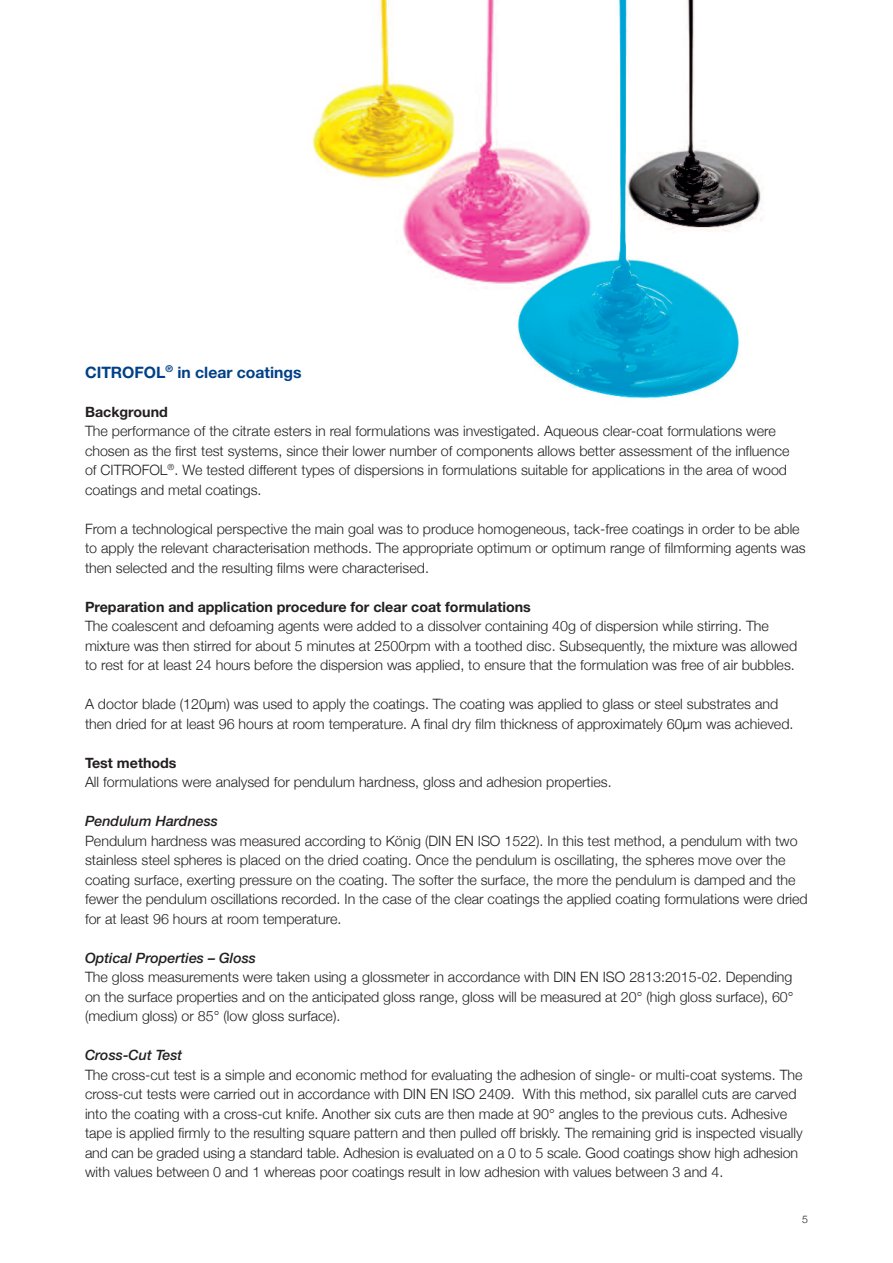
<style>
.page{position:relative;width:893px;height:1263px;background:#fff}
.page>*{position:absolute;margin:0;border:0;box-sizing:border-box;transform-origin:0 0}
.t1{font:700 15.75px "Helvetica Neue";color:#014086}
.t2{font:300 14.25px/19.5px "Helvetica Neue";color:#231f20}
.t3{font:700 14.25px "Helvetica Neue";color:#231f20}
.t4{font:italic 500 14.25px "Helvetica Neue";color:#231f20}
.t5{font:300 10.5px "Helvetica Neue";color:#231f20}
</style>
<div class="page">
<img style="left:311px;top:0;width:452px;height:398px">
<p class="t1" style="left:85px;top:366px;width:218px">CITROFOL<sup>®</sup> in clear coatings</p>
<p class="t3" style="left:85px;top:406px;width:84px">Background</p>
<p class="t2" style="left:85px;top:421px;width:706px">The performance of the citrate esters in real formulations was investigated. Aqueous clear-coat formulations were chosen as the first test systems, since their lower number of components allows better assessment of the influence of CITROFOL<sup>®</sup>. We tested different types of dispersions in formulations suitable for applications in the area of wood coatings and metal coatings.</p>
<p class="t2" style="left:85px;top:518px;width:722px">From a technological perspective the main goal was to produce homogeneous, tack-free coatings in order to be able to apply the relevant characterisation methods. The appropriate optimum or optimum range of filmforming agents was then selected and the resulting films were characterised.</p>
<p class="t3" style="left:85px;top:601px;width:447px">Preparation and application procedure for clear coat formulations</p>
<p class="t2" style="left:85px;top:616px;width:714px">The coalescent and defoaming agents were added to a dissolver containing 40g of dispersion while stirring. The mixture was then stirred for about 5 minutes at 2500rpm with a toothed disc. Subsequently, the mixture was allowed to rest for at least 24 hours before the dispersion was applied, to ensure that the formulation was free of air bubbles.</p>
<p class="t2" style="left:85px;top:694px;width:710px">A doctor blade (120μm) was used to apply the coatings. The coating was applied to glass or steel substrates and then dried for at least 96 hours at room temperature. A final dry film thickness of approximately 60μm was achieved.</p>
<p class="t3" style="left:85px;top:757px;width:93px">Test methods</p>
<p class="t2" style="left:85px;top:772px;width:528px">All formulations were analysed for pendulum hardness, gloss and adhesion properties.</p>
<p class="t4" style="left:85px;top:816px;width:135px">Pendulum Hardness</p>
<p class="t2" style="left:85px;top:830px;width:724px">Pendulum hardness was measured according to König (DIN EN ISO 1522). In this test method, a pendulum with two stainless steel spheres is placed on the dried coating. Once the pendulum is oscillating, the spheres move over the coating surface, exerting pressure on the coating. The softer the surface, the more the pendulum is damped and the fewer the pendulum oscillations recorded. In the case of the clear coatings the applied coating formulations were dried for at least 96 hours at room temperature.</p>
<p class="t4" style="left:85px;top:952px;width:173px">Optical Properties – Gloss</p>
<p class="t2" style="left:85px;top:967px;width:710px;text-align:justify">The gloss measurements were taken using a glossmeter in accordance with DIN EN ISO 2813:2015-02. Depending on the surface properties and on the anticipated gloss range, gloss will be measured at 20° (high gloss surface), 60° (medium gloss) or 85° (low gloss surface).</p>
<p class="t4" style="left:85px;top:1050px;width:99px">Cross-Cut Test</p>
<p class="t2" style="left:85px;top:1064px;width:719px">The cross-cut test is a simple and economic method for evaluating the adhesion of single- or multi-coat systems. The cross-cut tests were carried out in accordance with DIN EN ISO 2409. With this method, six parallel cuts are carved into the coating with a cross-cut knife. Another six cuts are then made at 90° angles to the previous cuts. Adhesive tape is applied firmly to the resulting square pattern and then pulled off briskly. The remaining grid is inspected visually and can be graded using a standard table. Adhesion is evaluated on a 0 to 5 scale. Good coatings show high adhesion with values between 0 and 1 whereas poor coatings result in low adhesion with values between 3 and 4.</p>
<p class="t5" style="left:802px;top:1213px;width:7px">5</p>
</div>
